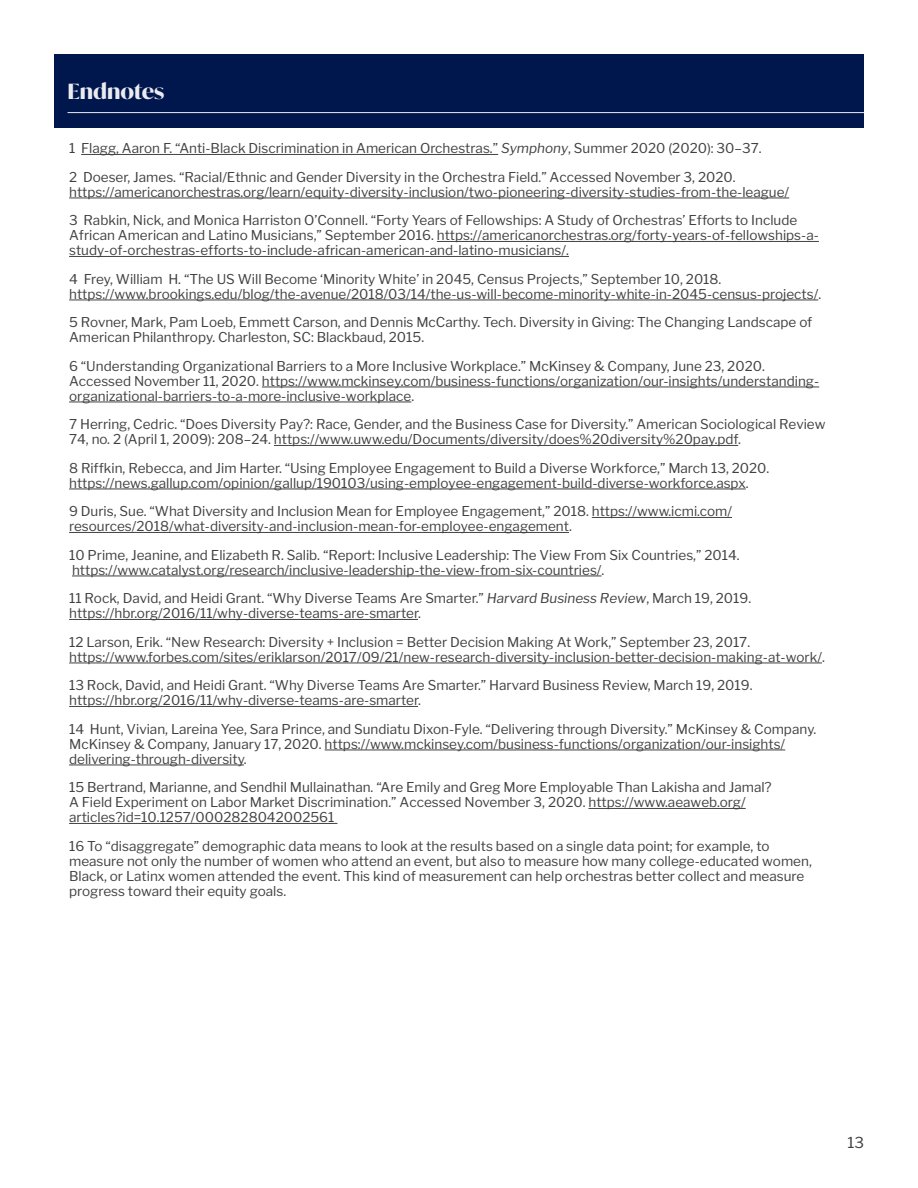
<style>
.page{position:relative;width:918px;height:1188px;background:#fff}
.page>*{position:absolute;margin:0;border:0;box-sizing:border-box;transform-origin:0 0}
.t1{font:700 21px "Ivy Mode";color:#ebebf0}
.t2{font:15px "Libre Franklin";color:#414042}
.t3{font:13.5px/15px "Libre Franklin";color:#414042}
.s1{font-style:italic}
</style>
<div class="page">
<hr style="left:81px;top:154px;width:417px;height:1px;background:#414042">
<hr style="left:69px;top:198px;width:720px;height:1px;background:#414042">
<hr style="left:437px;top:241px;width:382px;height:1px;background:#414042">
<hr style="left:69px;top:256px;width:500px;height:1px;background:#414042">
<hr style="left:69px;top:300px;width:749px;height:1px;background:#414042">
<hr style="left:262px;top:387px;width:557px;height:1px;background:#414042">
<hr style="left:69px;top:402px;width:342px;height:1px;background:#414042">
<hr style="left:274px;top:445px;width:464px;height:1px;background:#414042">
<hr style="left:69px;top:489px;width:677px;height:1px;background:#414042">
<hr style="left:592px;top:517px;width:140px;height:1px;background:#414042">
<hr style="left:69px;top:532px;width:500px;height:1px;background:#414042">
<hr style="left:72px;top:576px;width:530px;height:1px;background:#414042">
<hr style="left:69px;top:619px;width:349px;height:1px;background:#414042">
<hr style="left:69px;top:663px;width:753px;height:1px;background:#414042">
<hr style="left:69px;top:706px;width:349px;height:1px;background:#414042">
<hr style="left:325px;top:750px;width:460px;height:1px;background:#414042">
<hr style="left:69px;top:765px;width:175px;height:1px;background:#414042">
<hr style="left:588px;top:808px;width:158px;height:1px;background:#414042">
<hr style="left:69px;top:823px;width:268px;height:1px;background:#414042">
<div style="left:54px;top:54px;width:810px;height:73px;background:#00174d"></div>
<hr style="left:68px;top:112px;width:796px;height:1px;background:#ebebf0">
<h1 class="t1" style="left:68px;top:77px;width:98px">Endnotes</h1>
<p class="t3" style="left:69px;top:134px;width:694px;line-height:28.5px">1 Flagg, Aaron F. “Anti-Black Discrimination in American Orchestras.” <span class="s1">Symphony</span>, Summer 2020 (2020): 30–37.<br>2 Doeser, James. “Racial/Ethnic and Gender Diversity in the Orchestra Field.” Accessed November 3, 2020.</p>
<p class="t3" style="left:69px;top:178px;width:730px;line-height:28.5px">https://americanorchestras.org/learn/equity-diversity-inclusion/two-pioneering-diversity-studies-from-the-league/<br>3 Rabkin, Nick, and Monica Harriston O’Connell. “Forty Years of Fellowships: A Study of Orchestras’ Efforts to Include</p>
<p class="t3" style="left:69px;top:228px;width:751px">African American and Latino Musicians,” September 2016. https://americanorchestras.org/forty-years-of-fellowships-a&shy;study-of-orchestras-efforts-to-include-african-american-and-latino-musicians/.</p>
<p class="t3" style="left:69px;top:272px;width:754px">4 Frey, William H. “The US Will Become ‘Minority White’ in 2045, Census Projects,” September 10, 2018. https://www.brookings.edu/blog/the-avenue/2018/03/14/the-us-will-become-minority-white-in-2045-census-projects/.</p>
<p class="t3" style="left:69px;top:315px;width:745px">5 Rovner, Mark, Pam Loeb, Emmett Carson, and Dennis McCarthy. Tech. Diversity in Giving: The Changing Landscape of<br>American Philanthropy. Charleston, SC: Blackbaud, 2015.</p>
<p class="t3" style="left:69px;top:359px;width:752px">6 “Understanding Organizational Barriers to a More Inclusive Workplace.” McKinsey &amp; Company, June 23, 2020.<br>Accessed November 11, 2020. https://www.mckinsey.com/business-functions/organization/our-insights/understanding&shy;organizational-barriers-to-a-more-inclusive-workplace.</p>
<p class="t3" style="left:69px;top:417px;width:758px">7 Herring, Cedric. “Does Diversity Pay?: Race, Gender, and the Business Case for Diversity.” American Sociological Review<br>74, no. 2 (April 1, 2009): 208–24. https://www.uww.edu/Documents/diversity/does%20diversity%20pay.pdf.</p>
<p class="t3" style="left:69px;top:461px;width:702px">8 Riffkin, Rebecca, and Jim Harter. “Using Employee Engagement to Build a Diverse Workforce,” March 13, 2020. https://news.gallup.com/opinion/gallup/190103/using-employee-engagement-build-diverse-workforce.aspx.</p>
<p class="t3" style="left:69px;top:504px;width:664px">9 Duris, Sue. “What Diversity and Inclusion Mean for Employee Engagement,” 2018. https://www.icmi.com/ resources/2018/what-diversity-and-inclusion-mean-for-employee-engagement.</p>
<p class="t3" style="left:69px;top:548px;width:672px">10 Prime, Jeanine, and Elizabeth R. Salib. “Report: Inclusive Leadership: The View From Six Countries,” 2014. https://www.catalyst.org/research/inclusive-leadership-the-view-from-six-countries/.</p>
<p class="t3" style="left:69px;top:591px;width:684px">11 Rock, David, and Heidi Grant. “Why Diverse Teams Are Smarter.” <span class="s1">Harvard Business Review</span>, March 19, 2019. https://hbr.org/2016/11/why-diverse-teams-are-smarter.</p>
<p class="t3" style="left:69px;top:635px;width:757px">12 Larson, Erik. “New Research: Diversity + Inclusion = Better Decision Making At Work,” September 23, 2017. https://www.forbes.com/sites/eriklarson/2017/09/21/new-research-diversity-inclusion-better-decision-making-at-work/.</p>
<p class="t3" style="left:69px;top:678px;width:685px">13 Rock, David, and Heidi Grant. “Why Diverse Teams Are Smarter.” Harvard Business Review, March 19, 2019. https://hbr.org/2016/11/why-diverse-teams-are-smarter.</p>
<p class="t3" style="left:69px;top:722px;width:749px">14 Hunt, Vivian, Lareina Yee, Sara Prince, and Sundiatu Dixon-Fyle. “Delivering through Diversity.” McKinsey &amp; Company.<br>McKinsey &amp; Company, January 17, 2020. https://www.mckinsey.com/business-functions/organization/our-insights/ delivering-through-diversity.</p>
<p class="t3" style="left:69px;top:780px;width:704px">15 Bertrand, Marianne, and Sendhil Mullainathan. “Are Emily and Greg More Employable Than Lakisha and Jamal?<br>A Field Experiment on Labor Market Discrimination.” Accessed November 3, 2020. https://www.aeaweb.org/ articles?id=10.1257/0002828042002561</p>
<p class="t3" style="left:69px;top:838px;width:744px">16 To “disaggregate” demographic data means to look at the results based on a single data point; for example, to measure not only the number of women who attend an event, but also to measure how many college-educated women, Black, or Latinx women attended the event. This kind of measurement can help orchestras better collect and measure progress toward their equity goals.</p>
<p class="t2" style="left:847px;top:1134px;width:18px">13</p>
</div>
